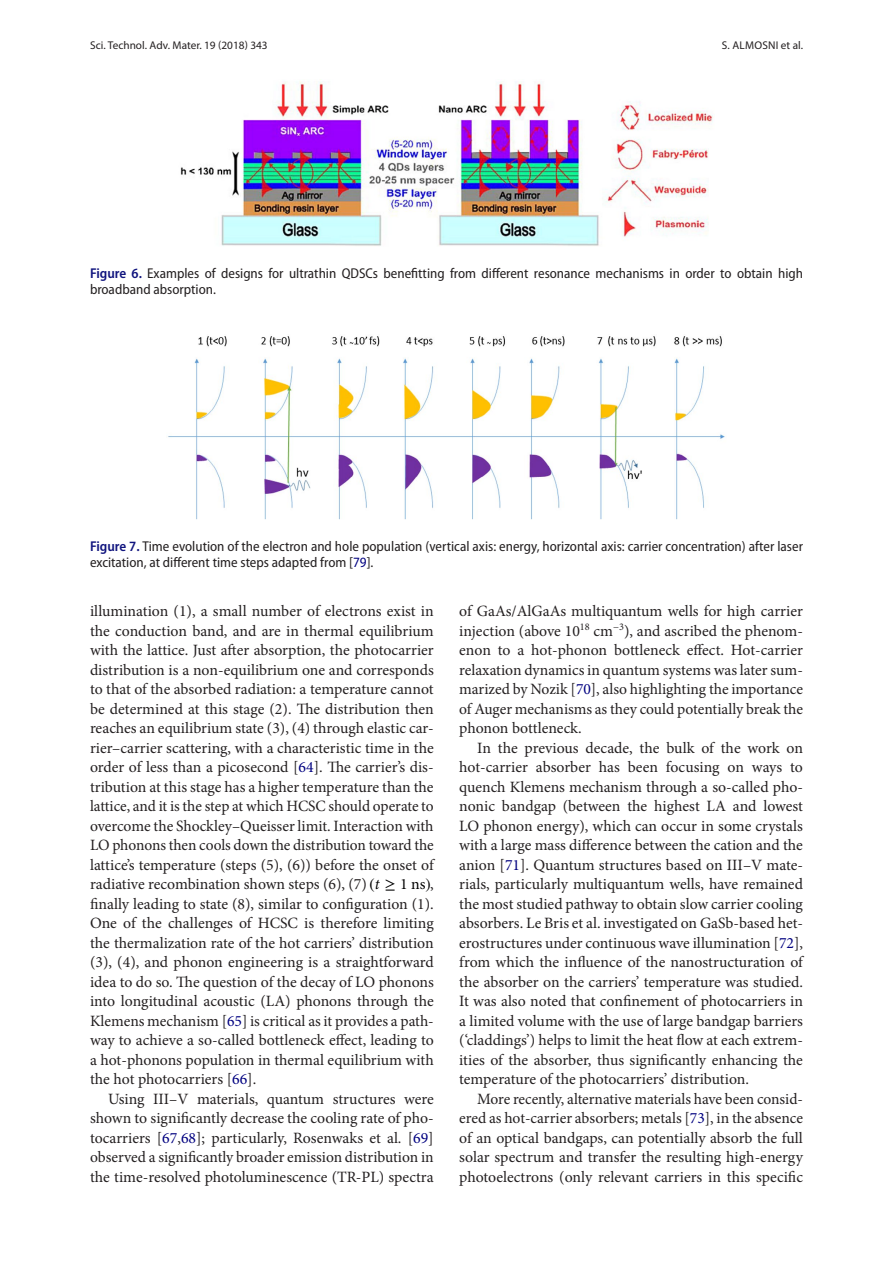
<style>
.page{position:relative;width:893px;height:1263px;background:#fff}
.page>*{position:absolute;margin:0;border:0;box-sizing:border-box;transform-origin:0 0}
.t1{font:15.75px/19.5px "Minion Pro";color:#231f20;text-align:justify}
.t2{font:semi-condensed 14.25px/16.5px "Myriad Pro";color:#231f20}
.t3{font:11.25px "Myriad Pro";color:#231f20}
.t4{font:11.25px "Myriad Pro";letter-spacing:.02em;color:#231f20}
.s1{font-weight:600;color:#10147e}
.s2{color:#000080}
.s3{font-family:"STIX Math";color:#000}
.s4{font-style:italic;color:#000}
.s5{font-family:"STIX Math Calligraphy";color:#000}
.s6{color:#000}
</style>
<div class="page">
<img style="left:180px;top:81px;width:533px;height:165px">
<img style="left:168px;top:336px;width:557px;height:184px">
<p class="t3" style="left:90px;top:39px;width:179px">Sci. Technol. Adv. Mater. 19 (2018) 343</p>
<p class="t4" style="left:722px;top:39px;width:82px">S. ALMOSNI et al.</p>
<p class="t2" style="left:90px;top:265px;width:714px"><span class="s1">Figure 6.</span> Examples of designs for ultrathin QDSCs benefitting from different resonance mechanisms in order to obtain high broadband absorption.</p>
<p class="t2" style="left:90px;top:538px;width:714px"><span class="s1">Figure 7.</span> Time evolution of the electron and hole population (vertical axis: energy, horizontal axis: carrier concentration) after laser excitation, at different time steps adapted from [<span class="s2">79</span>].</p>
<p class="t1" style="left:90px;top:601px;width:345px">illumination (1), a small number of electrons exist in the conduction band, and are in thermal equilibrium with the lattice. Just after absorption, the photocarrier distribution is a non-equilibrium one and corresponds to that of the absorbed radiation: a temperature cannot be determined at this stage (2). The distribution then reaches an equilibrium state (3), (4) through elastic car&shy;rier–carrier scattering, with a characteristic time in the order of less than a picosecond [<span class="s2">64</span>]. The carrier’s dis&shy;tribution at this stage has a higher temperature than the lattice, and it is the step at which HCSC should operate to overcome the Shockley–Queisser limit. Interaction with LO phonons then cools down the distribution toward the lattice’s temperature (steps (5), (6)) before the onset of radiative recombination shown steps (6), (7) <span class="s3">(</span><span class="s4">t</span> <span class="s5">≥</span> <span class="s6">1 ns</span><span class="s3">)</span>, finally leading to state (8), similar to configuration (1).<br>One of the challenges of HCSC is therefore limiting the thermalization rate of the hot carriers’ distribution (3), (4), and phonon engineering is a straightforward idea to do so. The question of the decay of LO phonons into longitudinal acoustic (LA) phonons through the Klemens mechanism [<span class="s2">65</span>] is critical as it provides a path&shy;way to achieve a so-called bottleneck effect, leading to a hot-phonons population in thermal equilibrium with the hot photocarriers [<span class="s2">66</span>].</p>
<p class="t1" style="left:90px;top:1089px;width:345px;text-indent:18px">Using III–V materials, quantum structures were shown to significantly decrease the cooling rate of pho&shy;tocarriers [<span class="s2">67</span>,<span class="s2">68</span>]; particularly, Rosenwaks et al. [<span class="s2">69</span>] observed a significantly broader emission distribution in the time-resolved photoluminescence (TR-PL) spectra</p>
<p class="t1" style="left:459px;top:601px;width:345px">of GaAs/AlGaAs multiquantum wells for high carrier injection (above 10<sup>18</sup> cm<sup>−3</sup>), and ascribed the phenom&shy;enon to a hot-phonon bottleneck effect. Hot-carrier relaxation dynamics in quantum systems was later sum&shy;marized by Nozik [<span class="s2">70</span>], also highlighting the importance of Auger mechanisms as they could potentially break the phonon bottleneck.</p>
<p class="t1" style="left:459px;top:738px;width:345px;text-indent:18px">In the previous decade, the bulk of the work on hot-carrier absorber has been focusing on ways to quench Klemens mechanism through a so-called pho&shy;nonic bandgap (between the highest LA and lowest LO phonon energy), which can occur in some crystals with a large mass difference between the cation and the anion [<span class="s2">71</span>]. Quantum structures based on III–V mate&shy;rials, particularly multiquantum wells, have remained the most studied pathway to obtain slow carrier cooling absorbers. Le Bris et al. investigated on GaSb-based het&shy;erostructures under continuous wave illumination [<span class="s2">72</span>], from which the influence of the nanostructuration of the absorber on the carriers’ temperature was studied.<br>It was also noted that confinement of photocarriers in a limited volume with the use of large bandgap barriers (‘claddings’) helps to limit the heat flow at each extrem&shy;ities of the absorber, thus significantly enhancing the temperature of the photocarriers’ distribution.</p>
<p class="t1" style="left:459px;top:1089px;width:345px;text-indent:18px">More recently, alternative materials have been consid&shy;ered as hot-carrier absorbers; metals [<span class="s2">73</span>], in the absence of an optical bandgaps, can potentially absorb the full solar spectrum and transfer the resulting high-energy photoelectrons (only relevant carriers in this specific</p>
</div>
